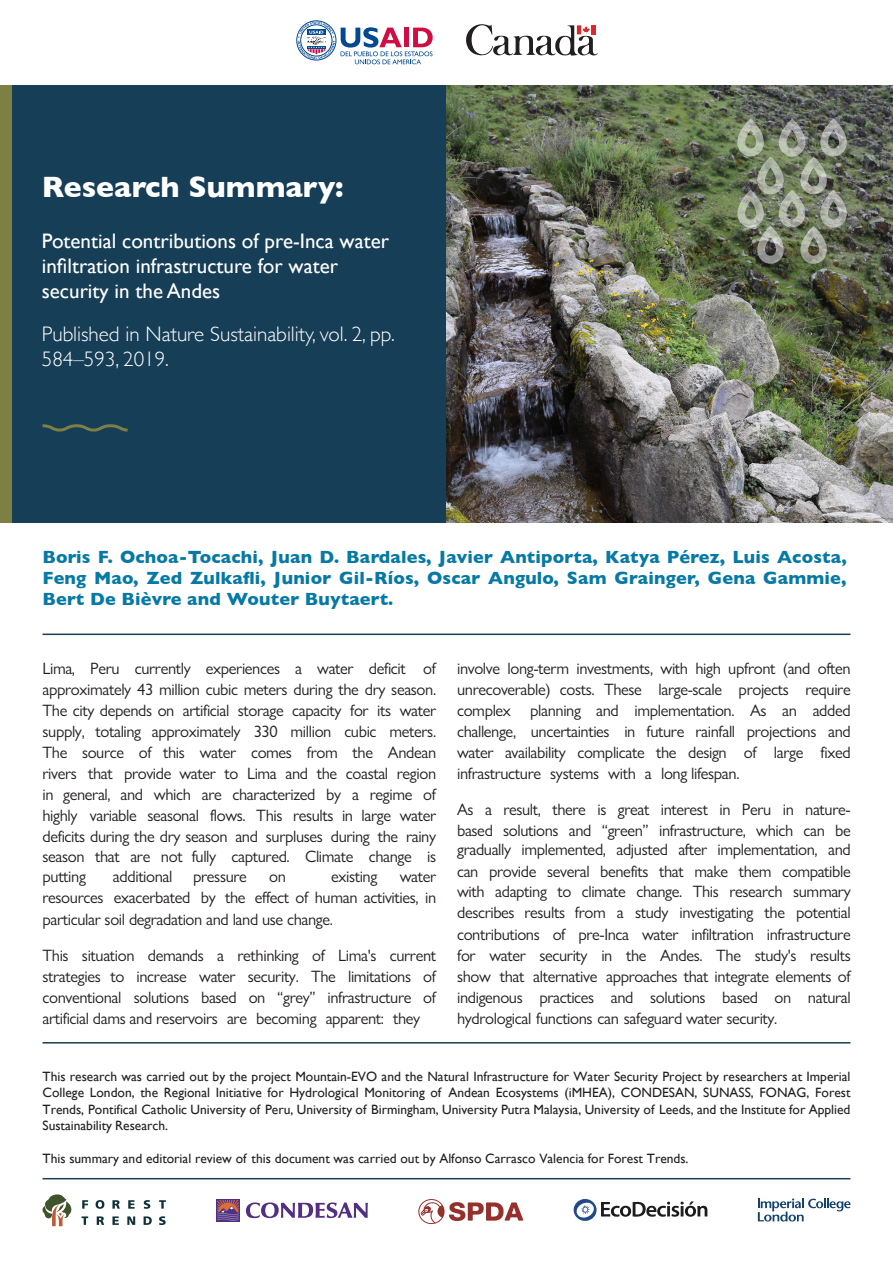
<style>
.page{position:relative;width:893px;height:1263px;background:#fff}
.page>*{position:absolute;margin:0;border:0;box-sizing:border-box;transform-origin:0 0}
.t1{font:700 30px "Gill Sans";color:#fff}
.t2{font:21px/25.2px "Gill Sans";color:#fff}
.t3{font:300 21px/25.2px "Gill Sans";color:#fff}
.t4{font:700 18px/21px "Gill Sans";letter-spacing:.01em;color:#0679a5;text-align:justify}
.t5{font:16.5px/21px "Gill Sans Nova";letter-spacing:-.025em;color:#231f20;text-align:justify}
.t6{font:13.5px/16.5px "Gill Sans";color:#231f20;text-align:justify}
</style>
<div class="page">
<div style="left:1px;top:85px;width:445px;height:438px;background:#163e56"></div>
<img style="left:446px;top:85px;width:447px;height:438px">
<div style="left:0;top:85px;width:12px;height:438px;background:#7e7f42"></div>
<img style="left:737px;top:118px;width:110px;height:146px">
<svg style="left:42px;top:424px;width:86px;height:8px"></svg>
<hr style="left:43px;top:1042px;width:807px;height:1px;background:#163e56">
<hr style="left:43px;top:1178px;width:807px;height:1px;background:#163e56">
<hr style="left:43px;top:633px;width:807px;height:2px;background:#163e56">
<div style="left:297px;top:21px;width:39px;height:39px;border:1px solid #014990;border-radius:50%"></div>
<svg style="left:298px;top:22px;width:37px;height:37px"></svg>
<svg style="left:341px;top:27px;width:92px;height:37px"></svg>
<img style="left:307px;top:37px;width:18px;height:8px">
<svg style="left:466px;top:24px;width:131px;height:32px"></svg>
<svg style="left:758px;top:1198px;width:93px;height:23px"></svg>
<svg style="left:574px;top:1199px;width:133px;height:22px"></svg>
<div style="left:216px;top:1199px;width:24px;height:22px;background:#532f84"></div>
<svg style="left:217px;top:1200px;width:22px;height:21px"></svg>
<svg style="left:246px;top:1202px;width:122px;height:16px"></svg>
<svg style="left:43px;top:1194px;width:28px;height:32px"></svg>
<svg style="left:82px;top:1200px;width:6px;height:9px"></svg>
<svg style="left:96px;top:1200px;width:8px;height:9px"></svg>
<svg style="left:112px;top:1200px;width:8px;height:9px"></svg>
<svg style="left:128px;top:1200px;width:7px;height:9px"></svg>
<svg style="left:144px;top:1200px;width:6px;height:9px"></svg>
<svg style="left:159px;top:1200px;width:7px;height:9px"></svg>
<svg style="left:82px;top:1216px;width:6px;height:9px"></svg>
<svg style="left:97px;top:1216px;width:7px;height:9px"></svg>
<svg style="left:112px;top:1216px;width:7px;height:9px"></svg>
<svg style="left:127px;top:1216px;width:8px;height:9px"></svg>
<svg style="left:144px;top:1216px;width:8px;height:9px"></svg>
<svg style="left:159px;top:1216px;width:7px;height:9px"></svg>
<svg style="left:418px;top:1199px;width:105px;height:25px"></svg>
<p class="t1" style="left:42px;top:163px;width:303px">Research Summary:</p>
<p class="t2" style="left:42px;top:228px;width:349px">Potential contributions of pre-Inca water infiltration infrastructure for water security in the Andes</p>
<p class="t3" style="left:42px;top:321px;width:354px">Published in Nature Sustainability, vol. 2, pp.<br>584–593, 2019.</p>
<p class="t4" style="left:43px;top:546px;width:806px">Boris F. Ochoa-Tocachi, Juan D. Bardales, Javier Antiporta, Katya Pérez, Luis Acosta, Feng Mao, Zed Zulkafli, Junior Gil-Ríos, Oscar Angulo, Sam Grainger, Gena Gammie, Bert De Bièvre and Wouter Buytaert.</p>
<p class="t5" style="left:43px;top:658px;width:395px">Lima, Peru currently experiences a water deficit of approximately 43 million cubic meters during the dry season.<br>The city depends on artificial storage capacity for its water supply, totaling approximately 330 million cubic meters.<br>The source of this water comes from the Andean rivers that provide water to Lima and the coastal region in general, and which are characterized by a regime of highly variable seasonal flows. This results in large water deficits during the dry season and surpluses during the rainy season that are not fully captured. Climate change is putting</p>
<p class="t5" style="left:113px;top:866px;width:61px">additional</p>
<p class="t5" style="left:193px;top:866px;width:55px">pressure</p>
<p class="t5" style="left:269px;top:866px;width:18px">on</p>
<p class="t5" style="left:331px;top:866px;width:48px">existing</p>
<p class="t5" style="left:43px;top:866px;width:395px;line-height:21.5px;text-indent:357px">water resources exacerbated by the effect of human activities, in particular soil degradation and land use change.</p>
<p class="t5" style="left:43px;top:945px;width:395px">This situation demands a rethinking of Lima's current strategies to increase water security. The limitations of conventional solutions based on “grey” infrastructure of artificial dams and reservoirs are becoming apparent: they</p>
<p class="t5" style="left:457px;top:657px;width:395px">involve long-term investments, with high upfront (and often unrecoverable) costs. These large-scale projects require complex planning and implementation. As an added challenge, uncertainties in future rainfall projections and water availability complicate the design of large fixed infrastructure systems with a long lifespan.</p>
<p class="t5" style="left:457px;top:799px;width:395px;line-height:20.4px">As a result, there is great interest in Peru in nature&shy;based solutions and “green” infrastructure, which can be gradually implemented, adjusted after implementation, and</p>
<p class="t5" style="left:457px;top:861px;width:395px">can provide several benefits that make them compatible with adapting to climate change. This research summary describes results from a study investigating the potential contributions of pre-Inca water infiltration infrastructure for water security in the Andes. The study's results show that alternative approaches that integrate elements of indigenous practices and solutions based on natural hydrological functions can safeguard water security.</p>
<p class="t6" style="left:43px;top:1068px;width:809px">This research was carried out by the project Mountain-EVO and the Natural Infrastructure for Water Security Project by researchers at Imperial College London, the Regional Initiative for Hydrological Monitoring of Andean Ecosystems (iMHEA), CONDESAN, SUNASS, FONAG, Forest Trends, Pontifical Catholic University of Peru, University of Birmingham, University Putra Malaysia, University of Leeds, and the Institute for Applied Sustainability Research.</p>
<p class="t6" style="left:43px;top:1151px;width:648px">This summary and editorial review of this document was carried out by Alfonso Carrasco Valencia for Forest Trends.</p>
</div>
